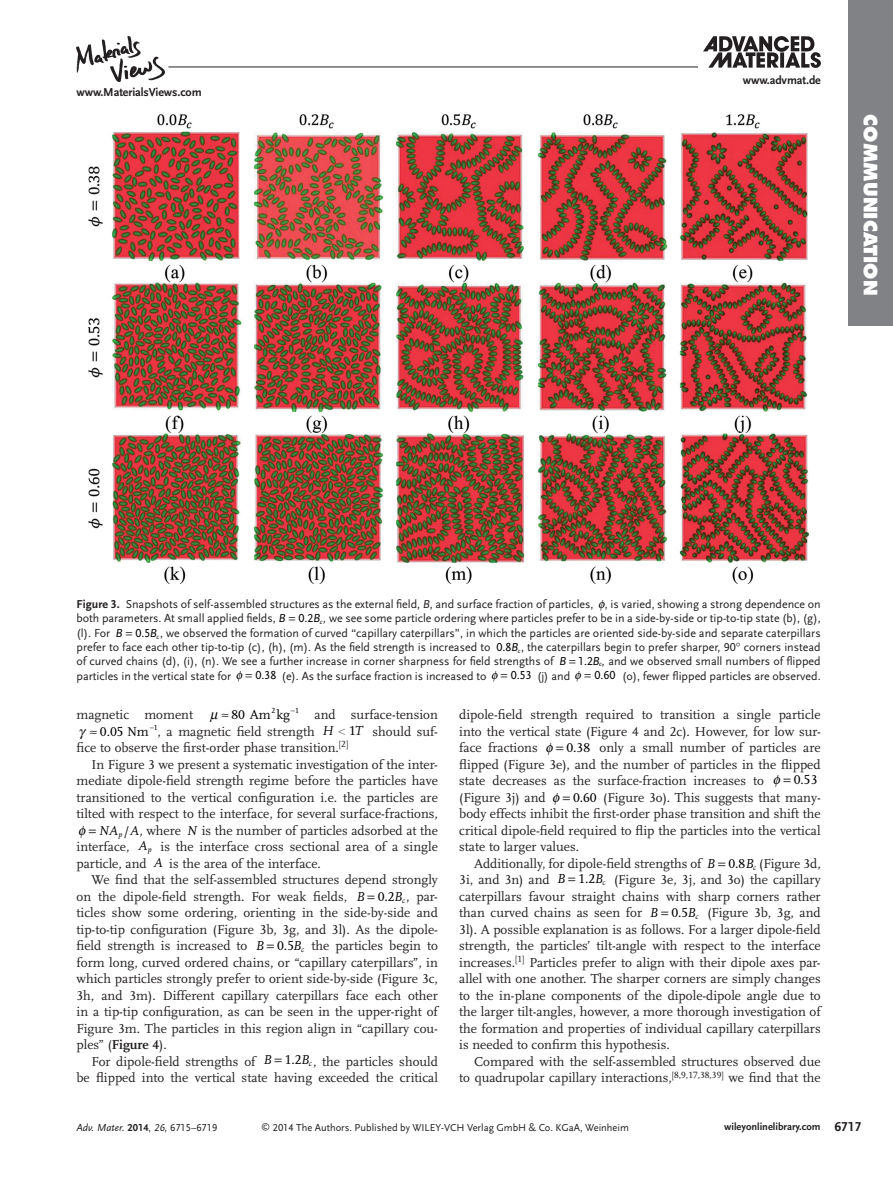
<style>
.page{position:relative;width:893px;height:1191px;background:#fff}
.page>*{position:absolute;margin:0;border:0;box-sizing:border-box;transform-origin:0 0}
.t1{font:800 18px "Futura";letter-spacing:.005em;color:#fff}
.t2{font:13.5px/16.5px "Scala LF";color:#231f20;text-align:justify}
.t3{font:13.5px "Scala LF";letter-spacing:-.005em;color:#000}
.t4{font:italic 13.5px "Scala LF";color:#000}
.t5{font:12px/14.2px "Scala Sans LF";color:#231f20}
.t6{font:700 12px "Scala Sans LF";letter-spacing:-.01em;color:#231f20}
.t7{font:italic 12px "Scala Sans LF";color:#000}
.t8{font:10.5px "Scala Sans LF";color:#231f20}
.t9{font:italic 10.5px "Scala Sans LF";color:#231f20}
.t10{font:700 10.5px "Scala Sans LF";color:#231f20}
.t11{font:7.8px "Scala LF";color:#000}
.s1{font-weight:700}
.s2{font-style:italic}
.s3{font-style:italic;color:#000}
.s4{color:#000}
.s5{color:#808080}
.s6{font-style:italic;font-size:7.8px;color:#000}
.s7{font-weight:700;font-style:normal}
.s8{font-style:normal}
.s9{font-size:9px}
.s10{font-size:13.5px}
</style>
<div class="page">
<hr style="left:168px;top:67px;width:530px;height:1px;background:#231f20">
<img style="left:704px;top:36px;width:117px;height:32px">
<img style="left:77px;top:36px;width:88px;height:45px">
<div style="left:848px;top:0;width:45px;height:325px;background:#808285"></div>
<img style="left:89px;top:115px;width:720px;height:468px">
<p class="t6" style="left:77px;top:87px;width:127px">www.MaterialsViews.com</p>
<p class="t6" style="left:743px;top:74px;width:79px">www.advmat.de</p>
<h1 class="t1" style="left:878px;top:114px;width:183px;rotate:90deg">COMMUNICATION</h1>
<p class="t5" style="left:77px;top:598px;width:746px"><span class="s1">Figure 3.</span> Snapshots of self-assembled structures as the external field, <span class="s2">B</span> , and surface fraction of particles, , is varied, showing a strong dependence on both parameters. At small applied fields, <span class="s3">B</span></p>
<p class="t5" style="left:299px;top:612px;width:524px"><span class="s4">0.2</span> <sub>c</sub><span class="s2">,</span> we see some particle ordering where particles prefer to be in a side-by-side or tip-to-tip state (b), (g),</p>
<p class="t7" style="left:313px;top:613px;width:9px">B</p>
<p class="t5" style="left:77px;top:626px;width:746px;text-align:justify;text-indent:59px"><span class="s4">0.5</span> <sub>c</sub>, we observed the formation of curved “capillary caterpillars”, in which the particles are oriented side-by-side and separate caterpillars prefer to face each other tip-to-tip (c), (h), (m). As the field strength is increased to <span class="s4">0.8</span><span class="s3">B</span><sub>c</sub>, the caterpillars begin to prefer sharper, 90 corners instead of curved chains (d), (i), (n). We see a further increase in corner sharpness for field strengths of <span class="s3">B</span></p>
<p class="t5" style="left:77px;top:626px;width:48px">(l). For <span class="s3">B</span></p>
<p class="t7" style="left:150px;top:627px;width:9px">B</p>
<p class="t5" style="left:578px;top:655px;width:244px"><span class="s4">1.2</span> <sub>c</sub><span class="s2">,</span> and we observed small numbers of flipped</p>
<p class="t7" style="left:592px;top:655px;width:9px">B</p>
<p class="t5" style="left:77px;top:669px;width:156px">particles in the vertical state for</p>
<p class="t5" style="left:255px;top:669px;width:233px"><span class="s4">0.38</span> (e). As the surface fraction is increased to</p>
<p class="t5" style="left:511px;top:669px;width:61px"><span class="s4">0.53</span> (j) and</p>
<p class="t5" style="left:594px;top:669px;width:228px"><span class="s4">0.60</span> (o), fewer flipped particles are observed.</p>
<p class="t11" style="left:271px;top:707px;width:5px">2</p>
<p class="t11" style="left:291px;top:707px;width:10px">−1</p>
<p class="t2" style="left:90px;top:707px;width:350px;text-align:right">and surface-tension<br><span class="s4">≈ 0.05 Nm</span> <sup>1</sup>, a magnetic field strength <span class="s3">H</span> <span class="s5">&lt;</span> <span class="s4">1</span> should suf-</p>
<p class="t2" style="left:77px;top:707px;width:118px">magnetic moment</p>
<p class="t3" style="left:221px;top:708px;width:70px">≈ 80 Am kg</p>
<p class="t4" style="left:354px;top:725px;width:10px">T</p>
<p class="t2" style="left:77px;top:740px;width:273px">fice to observe the first-order phase transition. <sup>[</sup> <sup>2</sup> <sup>]</sup></p>
<p class="t2" style="left:92px;top:757px;width:348px">In Figure 3 we present a systematic investigation of the inter-</p>
<p class="t2" style="left:77px;top:773px;width:363px">mediate dipole-field strength regime before the particles have</p>
<p class="t2" style="left:77px;top:790px;width:363px">transitioned to the vertical configuration i.e. the particles are</p>
<p class="t2" style="left:77px;top:806px;width:363px">tilted with respect to the interface, for several surface-fractions,</p>
<p class="t4" style="left:99px;top:824px;width:41px">NA A</p>
<p class="t2" style="left:77px;top:823px;width:363px;text-indent:42px"><sub>p</sub> <span class="s4">/</span> , where <span class="s3">N</span> is the number of particles adsorbed at the interface, <span class="s3">A</span><sub>p</sub> is the interface cross sectional area of a single particle, and <span class="s3">A</span> is the area of the interface.</p>
<p class="t2" style="left:77px;top:872px;width:363px;text-indent:15px">We find that the self-assembled structures depend strongly on the dipole-field strength. For weak fields, <span class="s3">B</span></p>
<p class="t2" style="left:77px;top:889px;width:363px;text-indent:301px"><span class="s4">0.2</span> <sub>c</sub>, par&shy;ticles show some ordering, orienting in the side-by-side and tip-to-tip configuration (Figure 3 b, 3 g, and 3 l). As the dipole&shy;field strength is increased to <span class="s3">B</span></p>
<p class="t4" style="left:394px;top:890px;width:10px">B</p>
<p class="t2" style="left:277px;top:938px;width:162px"><span class="s4">0.5</span> <sub>c</sub> the particles begin to</p>
<p class="t2" style="left:77px;top:955px;width:363px">form long, curved ordered chains, or “capillary caterpillars”, in</p>
<p class="t2" style="left:77px;top:971px;width:363px">which particles strongly prefer to orient side-by-side (Figure 3 c,</p>
<p class="t2" style="left:77px;top:988px;width:363px">3 h, and 3 m). Different capillary caterpillars face each other</p>
<p class="t2" style="left:77px;top:1004px;width:363px">in a tip-tip configuration, as can be seen in the upper-right of</p>
<p class="t2" style="left:77px;top:1021px;width:363px">Figure 3 m. The particles in this region align in “capillary cou-</p>
<p class="t2" style="left:77px;top:1037px;width:92px">ples” ( <span class="s1">Figure 4</span> ).</p>
<p class="t2" style="left:92px;top:1054px;width:182px">For dipole-field strengths of <span class="s3">B</span></p>
<p class="t4" style="left:301px;top:1054px;width:10px">B</p>
<p class="t4" style="left:293px;top:940px;width:10px">B</p>
<p class="t2" style="left:77px;top:1054px;width:363px;text-align:right"><span class="s4">1.2</span> <span class="s6">c</span> , the particles should<br>be flipped into the vertical state having exceeded the critical</p>
<p class="t2" style="left:459px;top:707px;width:363px">dipole-field strength required to transition a single particle into the vertical state (Figure 4 and 2 c). However, for low sur&shy;face fractions</p>
<p class="t2" style="left:459px;top:740px;width:363px;text-indent:107px"><span class="s4">0.38</span> only a small number of particles are flipped (Figure 3 e), and the number of particles in the flipped state decreases as the surface-fraction increases to</p>
<p class="t3" style="left:794px;top:774px;width:25px">0.53</p>
<p class="t2" style="left:459px;top:790px;width:88px">(Figure 3 j) and</p>
<p class="t2" style="left:573px;top:790px;width:249px"><span class="s4">0.60</span> (Figure 3 o). This suggests that many-</p>
<p class="t2" style="left:459px;top:806px;width:363px">body effects inhibit the first-order phase transition and shift the</p>
<p class="t2" style="left:459px;top:823px;width:363px">critical dipole-field required to flip the particles into the vertical</p>
<p class="t2" style="left:459px;top:839px;width:121px">state to larger values.</p>
<p class="t2" style="left:474px;top:856px;width:242px">Additionally, for dipole-field strengths of <span class="s3">B</span></p>
<p class="t4" style="left:745px;top:857px;width:10px">B</p>
<p class="t2" style="left:728px;top:856px;width:94px"><span class="s4">0.8</span> <sub>c</sub> (Figure 3 d,</p>
<p class="t2" style="left:459px;top:872px;width:108px">3 i, and 3 n) and <span class="s3">B</span></p>
<p class="t4" style="left:594px;top:873px;width:10px">B</p>
<p class="t2" style="left:459px;top:872px;width:363px;text-indent:119px"><span class="s4">1.2</span> <sub>c</sub> (Figure 3 e, 3 j, and 3 o) the capillary caterpillars favour straight chains with sharp corners rather than curved chains as seen for <span class="s3">B</span></p>
<p class="t2" style="left:459px;top:905px;width:363px;text-indent:212px"><span class="s4">0.5</span> <sub>c</sub> (Figure 3 b, 3 g, and 3 l). A possible explanation is as follows. For a larger dipole-field strength, the particles’ tilt-angle with respect to the interface increases. <sup>[</sup> <sup>1</sup> <sup>]</sup> Particles prefer to align with their dipole axes par&shy;allel with one another. The sharper corners are simply changes to the in-plane components of the dipole-dipole angle due to the larger tilt-angles, however, a more thorough investigation of the formation and properties of individual capillary caterpillars is needed to confirm this hypothesis.</p>
<p class="t2" style="left:459px;top:1054px;width:363px;text-align:right">Compared with the self-assembled structures observed due<br>to quadrupolar capillary interactions, <sup>[</sup> <sup>8,9,17,38,39</sup> <sup>]</sup> we find that the</p>
<p class="t4" style="left:687px;top:907px;width:10px">B</p>
<p class="t9" style="left:77px;top:1122px;width:142px">Adv. Mater. <span class="s7">2014</span><span class="s8">,</span> 26<span class="s8">, 6715–6719</span></p>
<p class="t8" style="left:261px;top:1122px;width:369px"><span class="s9">©</span> 2014 The Authors. Published by WILEY-VCH Verlag GmbH &amp; Co. KGaA, Weinheim</p>
<p class="t10" style="left:724px;top:1122px;width:139px">wileyonlinelibrary.com <span class="s10">6717</span></p>
</div>
